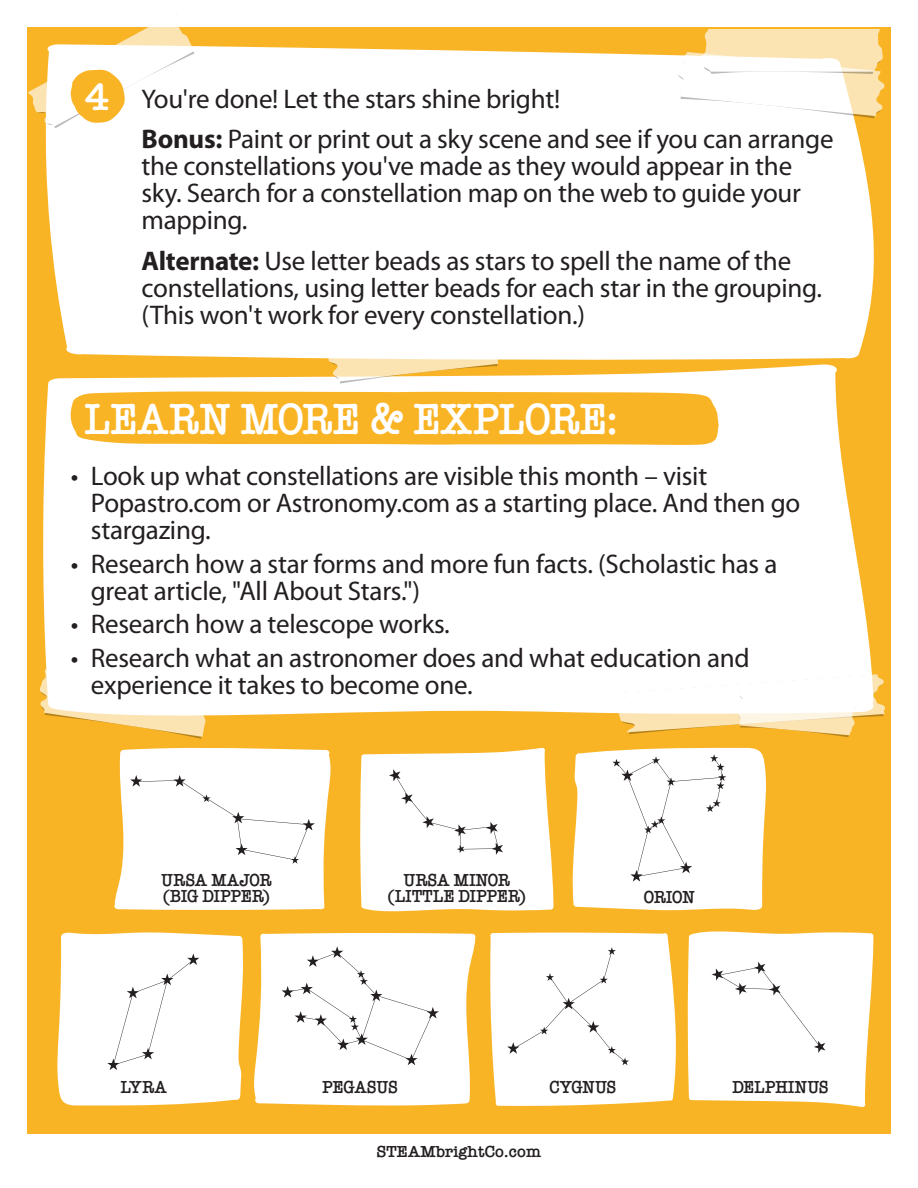
<style>
.page{position:relative;width:918px;height:1188px;background:#fff}
.page>*{position:absolute;margin:0;border:0;box-sizing:border-box;transform-origin:0 0}
.t1{font:600 45px "American Typewriter";letter-spacing:.005em;color:#fff;scale:.9 1}
.t2{font:600 39px "American Typewriter";color:#fff}
.t3{font:27px/27px "Myriad Pro";letter-spacing:-.01em;color:#231f20}
.t4{font:600 18px/16.5px "American Typewriter";color:#231f20;scale:.9 1}
.t5{font:600 16.5px "American Typewriter";color:#231f20}
.s1{font-weight:700}
</style>
<div class="page">
<div style="left:27px;top:27px;width:864px;height:1107px;background:#f9b426"></div>
<div style="left:43px;top:364px;width:829px;height:352px;background:#fff"></div>
<div style="left:45px;top:46px;width:829px;height:314px;background:#fff"></div>
<svg style="left:619px;top:674px;width:266px;height:63px;background:#fcebca"></svg>
<svg style="left:39px;top:670px;width:173px;height:69px"></svg>
<svg style="left:328px;top:321px;width:170px;height:63px;background:#fdf3df"></svg>
<svg style="left:677px;top:30px;width:207px;height:88px;background:#fcefd3"></svg>
<svg style="left:71px;top:391px;width:648px;height:54px"></svg>
<svg style="left:28px;top:27px;width:167px;height:102px"></svg>
<svg style="left:114px;top:748px;width:216px;height:162px;background:#fcf8f1"></svg>
<svg style="left:360px;top:748px;width:194px;height:163px;background:#fcf7ee"></svg>
<svg style="left:573px;top:748px;width:193px;height:162px;background:#faf8f3"></svg>
<svg style="left:57px;top:932px;width:186px;height:174px;background:#fcf9f2"></svg>
<svg style="left:254px;top:933px;width:221px;height:173px;background:#faf6ee"></svg>
<div style="left:490px;top:933px;width:186px;height:173px;background:#fff"></div>
<svg style="left:688px;top:931px;width:186px;height:176px;background:#fcf7ee"></svg>
<h2 class="t2" style="left:85px;top:67px;width:26px">4</h2>
<p class="t3" style="left:142px;top:79px;width:694px;line-height:40.5px">You're done! Let the stars shine bright!<br><span class="s1">Bonus:</span> Paint or print out a sky scene and see if you can arrange</p>
<p class="t3" style="left:142px;top:153px;width:661px">the constellations you've made as they would appear in the sky. Search for a constellation map on the web to guide your mapping.</p>
<p class="t3" style="left:142px;top:248px;width:682px"><span class="s1">Alternate:</span> Use letter beads as stars to spell the name of the constellations, using letter beads for each star in the grouping. (This won't work for every constellation.)</p>
<h1 class="t1" style="left:85px;top:384px;width:594px">LEARN MORE &amp; EXPLORE:</h1>
<p class="t3" style="left:91px;top:463px;width:711px;text-indent:-20px">• Look up what constellations are visible this month – visit<br>Popastro.com or Astronomy.com as a starting place. And then go stargazing.</p>
<p class="t3" style="left:91px;top:551px;width:688px;text-indent:-20px">• Research how a star forms and more fun facts. (Scholastic has a great article, "All About Stars.")</p>
<p class="t3" style="left:71px;top:611px;width:381px">• Research how a telescope works.</p>
<p class="t3" style="left:91px;top:645px;width:660px;text-indent:-20px">• Research what an astronomer does and what education and experience it takes to become one.</p>
<p class="t4" style="left:162px;top:871px;width:124px">URSA MAJOR (BIG DIPPER)</p>
<p class="t4" style="left:387px;top:871px;width:156px;text-align:center">URSA MINOR (LITTLE DIPPER)</p>
<p class="t4" style="left:644px;top:889px;width:58px">ORION</p>
<p class="t4" style="left:121px;top:1078px;width:53px">LYRA</p>
<p class="t4" style="left:322px;top:1078px;width:86px">PEGASUS</p>
<p class="t4" style="left:549px;top:1078px;width:76px">CYGNUS</p>
<p class="t4" style="left:732px;top:1078px;width:109px">DELPHINUS</p>
<p class="t5" style="left:377px;top:1139px;width:166px">STEAMbrightCo.com</p>
</div>
